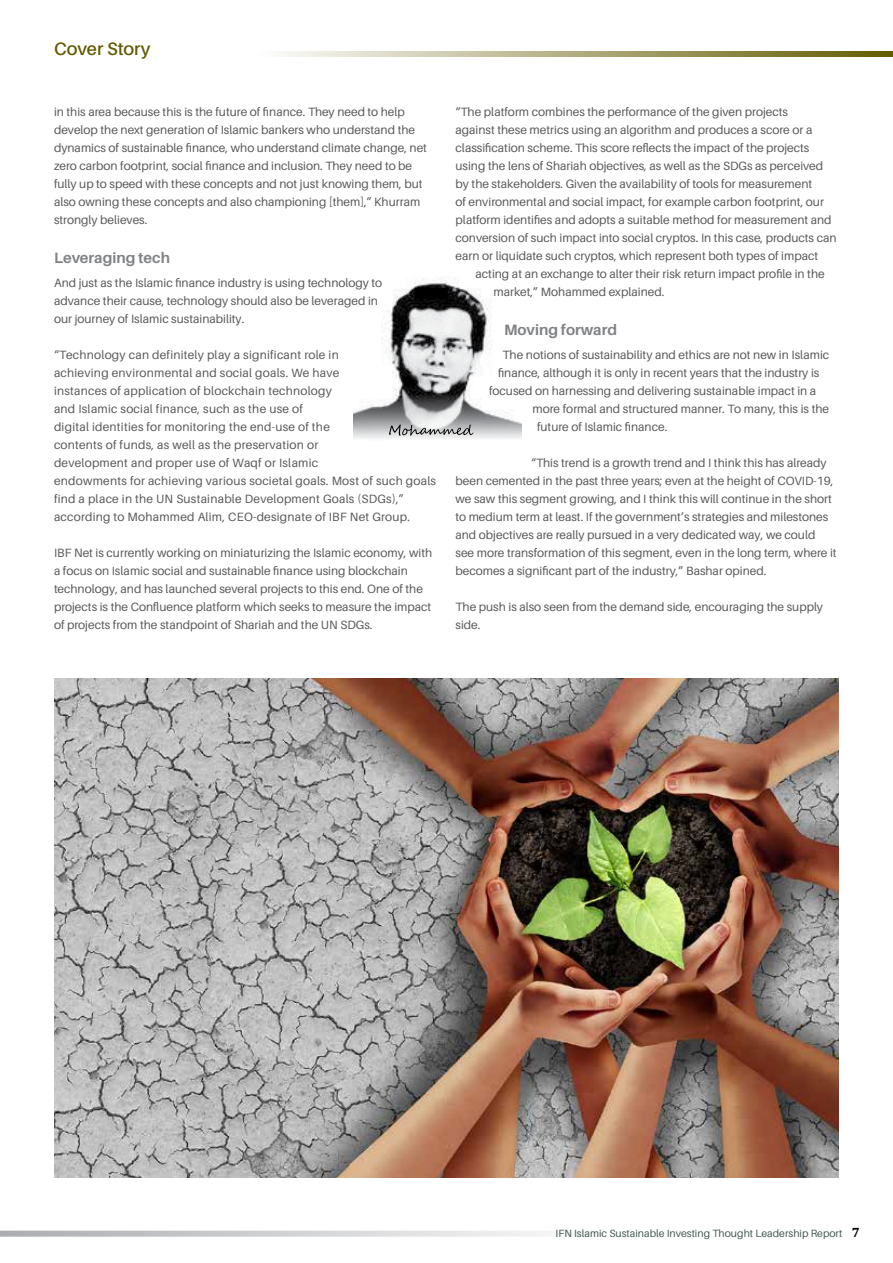
<style>
.page{position:relative;width:893px;height:1263px;background:#fff}
.page>*{position:absolute;margin:0;border:0;box-sizing:border-box;transform-origin:0 0}
.t1{font:600 18px "Aileron";color:#635b00}
.t2{font:700 15px "Aileron";color:#808285}
.t3{font:12px/18px "Aileron";color:#58595b}
.t4{font:12px/18px "Aileron";letter-spacing:.02em;color:#58595b}
.t5{font:10.5px "Aileron";color:#455952}
.s1{font-family:"Cambria";font-weight:700;font-size:13.5px;color:#000}
</style>
<div class="page">
<svg style="left:0;top:1231px;width:553px;height:6px;background:#d1d2d4"></svg>
<svg style="left:281px;top:51px;width:612px;height:6px;background:#ada97b"></svg>
<img style="left:354px;top:277px;width:167px;height:162px">
<svg style="left:389px;top:424px;width:84px;height:12px"></svg>
<img style="left:54px;top:678px;width:785px;height:500px">
<h1 class="t1" style="left:54px;top:39px;width:98px">Cover Story</h1>
<p class="t3" style="left:54px;top:103px;width:375px">in this area because this is the future of finance. They need to help develop the next generation of Islamic bankers who understand the dynamics of sustainable finance, who understand climate change, net zero carbon footprint, social finance and inclusion. They need to be fully up to speed with these concepts and not just knowing them, but also owning these concepts and also championing [them],” Khurram strongly believes.</p>
<p class="t2" style="left:54px;top:249px;width:117px">Leveraging tech</p>
<p class="t3" style="left:54px;top:274px;width:330px">And just as the Islamic finance industry is using technology to advance their cause, technology should also be leveraged in our journey of Islamic sustainability.</p>
<p class="t4" style="left:54px;top:346px;width:384px">“Technology can definitely play a significant role in<br>achieving environmental and social goals. We have<br>instances of application of blockchain technology<br>and Islamic social finance, such as the use of<br>digital identities for monitoring the end-use of the<br>contents of funds, as well as the preservation or<br>development and proper use of Waqf or Islamic<br>endowments for achieving various societal goals. Most of such goals find a place in the UN Sustainable Development Goals (SDGs),” according to Mohammed Alim, CEO-designate of IBF Net Group.</p>
<p class="t3" style="left:54px;top:544px;width:380px">IBF Net is currently working on miniaturizing the Islamic economy, with a focus on Islamic social and sustainable finance using blockchain technology, and has launched several projects to this end. One of the projects is the Confluence platform which seeks to measure the impact of projects from the standpoint of Shariah and the UN SDGs.</p>
<p class="t3" style="left:455px;top:103px;width:382px">“The platform combines the performance of the given projects<br>against these metrics using an algorithm and produces a score or a classification scheme. This score reflects the impact of the projects using the lens of Shariah objectives, as well as the SDGs as perceived by the stakeholders. Given the availability of tools for measurement<br>of environmental and social impact, for example carbon footprint, our platform identifies and adopts a suitable method for measurement and conversion of such impact into social cryptos. In this case, products can earn or liquidate such cryptos, which represent both types of impact</p>
<p class="t3" style="left:494px;top:265px;width:333px;text-indent:-18px">acting at an exchange to alter their risk return impact profile in the market,” Mohammed explained.</p>
<p class="t2" style="left:504px;top:321px;width:114px">Moving forward</p>
<p class="t3" style="left:502px;top:346px;width:328px">The notions of sustainability and ethics are not new in Islamic</p>
<p class="t3" style="left:498px;top:364px;width:323px">finance, although it is only in recent years that the industry is</p>
<p class="t3" style="left:489px;top:382px;width:329px">focused on harnessing and delivering sustainable impact in a</p>
<p class="t3" style="left:532px;top:400px;width:298px">more formal and structured manner. To many, this is the</p>
<p class="t3" style="left:537px;top:418px;width:132px">future of Islamic finance.</p>
<p class="t3" style="left:455px;top:454px;width:383px;text-indent:76px">“This trend is a growth trend and I think this has already been cemented in the past three years; even at the height of COVID-19, we saw this segment growing, and I think this will continue in the short to medium term at least. If the government’s strategies and milestones and objectives are really pursued in a very dedicated way, we could see more transformation of this segment, even in the long term, where it becomes a significant part of the industry,” Bashar opined.</p>
<p class="t3" style="left:455px;top:598px;width:369px">The push is also seen from the demand side, encouraging the supply side.</p>
<p class="t5" style="left:556px;top:1228px;width:306px">IFN Islamic Sustainable Investing Thought Leadership Report <span class="s1">7</span></p>
</div>
